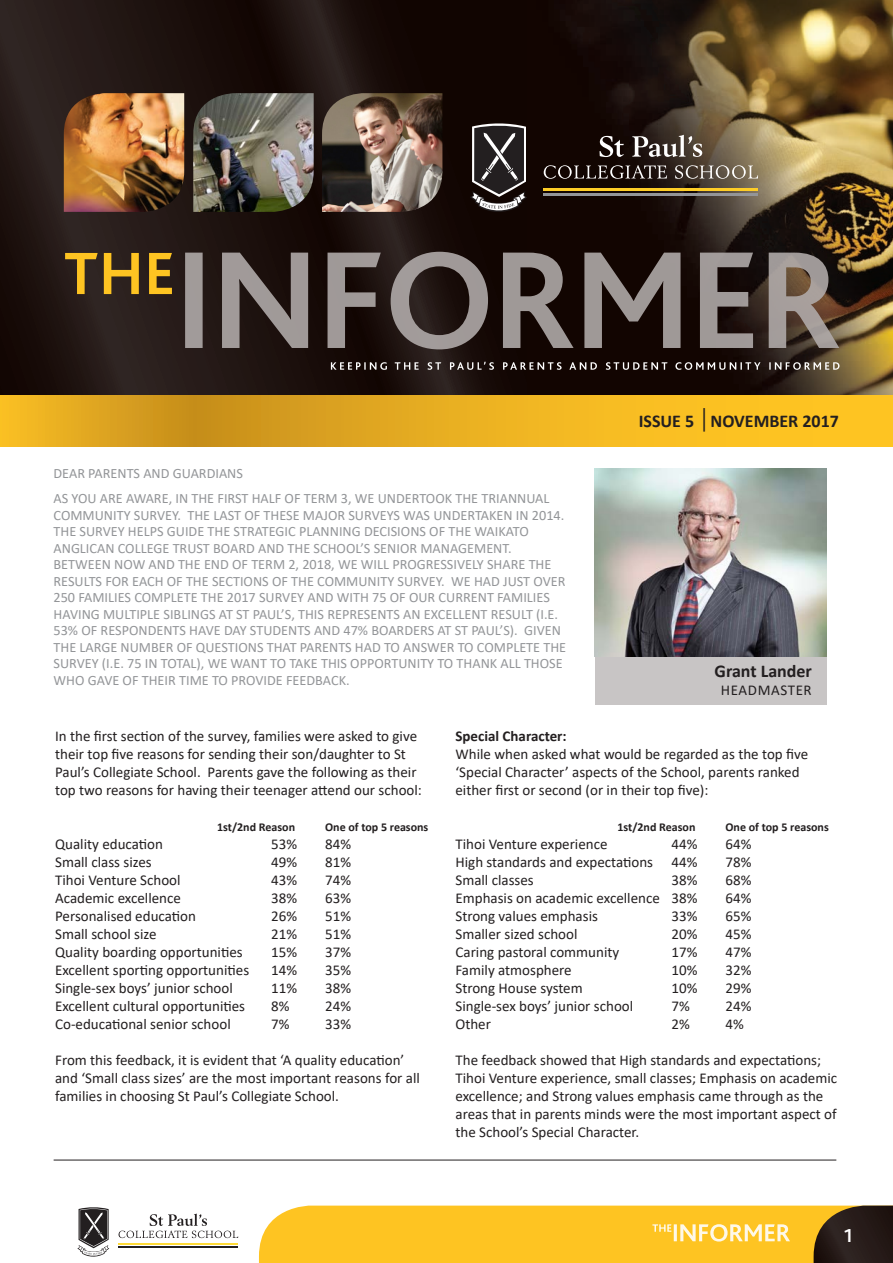
<style>
.page{position:relative;width:893px;height:1263px;background:#fff}
.page>*{position:absolute;margin:0;border:0;box-sizing:border-box;transform-origin:0 0}
.t1{font:700 19.5px "Bliss CE";color:#fff}
.t2{font:700 18px "Calibri";color:#231f20}
.t3{font:15px/18px "Calibri";color:#231f20}
.t4{font:700 15px "Calibri";color:#231f20}
.t5{font:15px "Calibri";letter-spacing:.04em;color:#231f20}
.t6{font:14.25px/16.5px "Calibri";color:#939598}
.t7{font:700 12px "Calibri";color:#231f20}
.s1{font-weight:300;font-size:27px}
</style>
<div class="page">
<hr style="left:119px;top:1243px;width:119px;height:2px;background:#ffdb37">
<hr style="left:119px;top:1246px;width:119px;height:1px;background:#231f20">
<svg style="left:77px;top:1207px;width:32px;height:49px"></svg>
<svg style="left:119px;top:1213px;width:119px;height:25px"></svg>
<svg style="left:259px;top:1205px;width:634px;height:58px;background:#e6b42b"></svg>
<hr style="left:54px;top:1160px;width:782px;height:1px;background:#231f20">
<svg style="left:0;top:0;width:527px;height:396px;background:#1f130f"></svg>
<img style="left:322px;top:93px;width:120px;height:119px">
<img style="left:527px;top:0;width:366px;height:396px">
<div style="left:595px;top:494px;width:231px;height:211px;background:#c8c5c5"></div>
<svg style="left:331px;top:362px;width:508px;height:8px;background:#574d4a"></svg>
<svg style="left:0;top:396px;width:893px;height:51px;background:#e9af20"></svg>
<img style="left:193px;top:93px;width:121px;height:119px">
<img style="left:64px;top:93px;width:120px;height:119px">
<svg style="left:65px;top:253px;width:107px;height:41px;background:#81621f"></svg>
<svg style="left:185px;top:252px;width:654px;height:97px;background:#594f4c"></svg>
<hr style="left:544px;top:188px;width:214px;height:2px;background:#fecd26">
<hr style="left:544px;top:193px;width:214px;height:3px;background:#939598">
<svg style="left:470px;top:122px;width:57px;height:93px;background:#4c4746"></svg>
<svg style="left:599px;top:136px;width:25px;height:21px"></svg>
<svg style="left:632px;top:135px;width:70px;height:22px"></svg>
<svg style="left:544px;top:165px;width:123px;height:14px;background:#473d3a"></svg>
<svg style="left:675px;top:165px;width:83px;height:14px"></svg>
<img style="left:595px;top:468px;width:231px;height:188px">
<p class="t6" style="left:54px;top:465px;width:191px">DEAR PARENTS AND GUARDIANS</p>
<p class="t6" style="left:54px;top:490px;width:514px">AS YOU ARE AWARE, IN THE FIRST HALF OF TERM 3, WE UNDERTOOK THE TRIANNUAL COMMUNITY SURVEY. THE LAST OF THESE MAJOR SURVEYS WAS UNDERTAKEN IN 2014.<br>THE SURVEY HELPS GUIDE THE STRATEGIC PLANNING DECISIONS OF THE WAIKATO ANGLICAN COLLEGE TRUST BOARD AND THE SCHOOL’S SENIOR MANAGEMENT.<br>BETWEEN NOW AND THE END OF TERM 2, 2018, WE WILL PROGRESSIVELY SHARE THE RESULTS FOR EACH OF THE SECTIONS OF THE COMMUNITY SURVEY. WE HAD JUST OVER 250 FAMILIES COMPLETE THE 2017 SURVEY AND WITH 75 OF OUR CURRENT FAMILIES HAVING MULTIPLE SIBLINGS AT ST PAUL’S, THIS REPRESENTS AN EXCELLENT RESULT (I.E.<br>53% OF RESPONDENTS HAVE DAY STUDENTS AND 47% BOARDERS AT ST PAUL’S). GIVEN THE LARGE NUMBER OF QUESTIONS THAT PARENTS HAD TO ANSWER TO COMPLETE THE SURVEY (I.E. 75 IN TOTAL), WE WANT TO TAKE THIS OPPORTUNITY TO THANK ALL THOSE WHO GAVE OF THEIR TIME TO PROVIDE FEEDBACK.</p>
<p class="t2" style="left:639px;top:408px;width:202px">ISSUE 5 <span class="s1">|</span>NOVEMBER 2017</p>
<p class="t2" style="left:715px;top:658px;width:99px">Grant Lander</p>
<p class="t5" style="left:721px;top:680px;width:92px">HEADMASTER</p>
<p class="t3" style="left:55px;top:727px;width:368px">In the first section of the survey, families were asked to give their top five reasons for sending their son/daughter to St Paul’s Collegiate School. Parents gave the following as their top two reasons for having their teenager attend our school:</p>
<p class="t7" style="left:217px;top:819px;width:79px">1st/2nd Reason</p>
<p class="t7" style="left:325px;top:819px;width:105px">One of top 5 reasons</p>
<p class="t3" style="left:55px;top:835px;width:109px">Quality education</p>
<p class="t3" style="left:271px;top:835px;width:27px">53%</p>
<p class="t3" style="left:325px;top:835px;width:27px">84%</p>
<p class="t3" style="left:55px;top:853px;width:98px">Small class sizes</p>
<p class="t3" style="left:271px;top:853px;width:27px">49%</p>
<p class="t3" style="left:325px;top:853px;width:27px">81%</p>
<p class="t3" style="left:55px;top:871px;width:127px">Tihoi Venture School</p>
<p class="t3" style="left:271px;top:871px;width:27px">43%</p>
<p class="t3" style="left:325px;top:871px;width:27px">74%</p>
<p class="t3" style="left:55px;top:889px;width:127px">Academic excellence</p>
<p class="t3" style="left:271px;top:889px;width:27px">38%</p>
<p class="t3" style="left:325px;top:889px;width:27px">63%</p>
<p class="t3" style="left:55px;top:907px;width:142px">Personalised education</p>
<p class="t3" style="left:271px;top:907px;width:27px">26%</p>
<p class="t3" style="left:325px;top:907px;width:27px">51%</p>
<p class="t3" style="left:55px;top:925px;width:103px">Small school size</p>
<p class="t3" style="left:271px;top:925px;width:27px">21%</p>
<p class="t3" style="left:325px;top:925px;width:27px">51%</p>
<p class="t3" style="left:55px;top:943px;width:189px">Quality boarding opportunities</p>
<p class="t3" style="left:271px;top:943px;width:27px">15%</p>
<p class="t3" style="left:325px;top:943px;width:27px">37%</p>
<p class="t3" style="left:55px;top:961px;width:196px">Excellent sporting opportunities</p>
<p class="t3" style="left:271px;top:961px;width:27px">14%</p>
<p class="t3" style="left:325px;top:961px;width:27px">35%</p>
<p class="t3" style="left:55px;top:979px;width:179px">Single-sex boys’ junior school</p>
<p class="t3" style="left:271px;top:979px;width:27px">11%</p>
<p class="t3" style="left:325px;top:979px;width:27px">38%</p>
<p class="t3" style="left:55px;top:997px;width:191px">Excellent cultural opportunities</p>
<p class="t3" style="left:271px;top:997px;width:20px">8%</p>
<p class="t3" style="left:325px;top:997px;width:27px">24%</p>
<p class="t3" style="left:55px;top:1015px;width:177px">Co-educational senior school</p>
<p class="t3" style="left:271px;top:1015px;width:20px">7%</p>
<p class="t3" style="left:325px;top:1015px;width:27px">33%</p>
<p class="t3" style="left:55px;top:1051px;width:366px">From this feedback, it is evident that ‘A quality education’ and ‘Small class sizes’ are the most important reasons for all families in choosing St Paul’s Collegiate School.</p>
<p class="t4" style="left:455px;top:726px;width:113px">Special Character:</p>
<p class="t3" style="left:455px;top:745px;width:354px">While when asked what would be regarded as the top five ‘Special Character’ aspects of the School, parents ranked either first or second (or in their top five):</p>
<p class="t7" style="left:617px;top:819px;width:79px">1st/2nd Reason</p>
<p class="t7" style="left:725px;top:819px;width:105px">One of top 5 reasons</p>
<p class="t3" style="left:455px;top:835px;width:154px">Tihoi Venture experience</p>
<p class="t3" style="left:671px;top:835px;width:27px">44%</p>
<p class="t3" style="left:725px;top:835px;width:27px">64%</p>
<p class="t3" style="left:455px;top:853px;width:243px">High standards and expectations 44%</p>
<p class="t3" style="left:725px;top:853px;width:27px">78%</p>
<p class="t3" style="left:455px;top:871px;width:80px">Small classes</p>
<p class="t3" style="left:671px;top:871px;width:27px">38%</p>
<p class="t3" style="left:725px;top:871px;width:27px">68%</p>
<p class="t3" style="left:455px;top:889px;width:243px">Emphasis on academic excellence 38%</p>
<p class="t3" style="left:725px;top:889px;width:27px">64%</p>
<p class="t3" style="left:455px;top:907px;width:144px">Strong values emphasis</p>
<p class="t3" style="left:671px;top:907px;width:27px">33%</p>
<p class="t3" style="left:725px;top:907px;width:27px">65%</p>
<p class="t3" style="left:455px;top:925px;width:123px">Smaller sized school</p>
<p class="t3" style="left:671px;top:925px;width:27px">20%</p>
<p class="t3" style="left:725px;top:925px;width:27px">45%</p>
<p class="t3" style="left:455px;top:943px;width:165px">Caring pastoral community</p>
<p class="t3" style="left:671px;top:943px;width:27px">17%</p>
<p class="t3" style="left:725px;top:943px;width:27px">47%</p>
<p class="t3" style="left:455px;top:961px;width:118px">Family atmosphere</p>
<p class="t3" style="left:671px;top:961px;width:27px">10%</p>
<p class="t3" style="left:725px;top:961px;width:27px">32%</p>
<p class="t3" style="left:455px;top:979px;width:129px">Strong House system</p>
<p class="t3" style="left:671px;top:979px;width:27px">10%</p>
<p class="t3" style="left:725px;top:979px;width:27px">29%</p>
<p class="t3" style="left:455px;top:997px;width:179px">Single-sex boys’ junior school</p>
<p class="t3" style="left:671px;top:997px;width:20px">7%</p>
<p class="t3" style="left:725px;top:997px;width:27px">24%</p>
<p class="t3" style="left:455px;top:1015px;width:37px">Other</p>
<p class="t3" style="left:671px;top:1015px;width:20px">2%</p>
<p class="t3" style="left:725px;top:1015px;width:20px">4%</p>
<p class="t3" style="left:455px;top:1051px;width:383px">The feedback showed that High standards and expectations; Tihoi Venture experience, small classes; Emphasis on academic excellence; and Strong values emphasis came through as the areas that in parents minds were the most important aspect of the School’s Special Character.</p>
<p class="t1" style="left:843px;top:1225px;width:12px">1</p>
</div>
